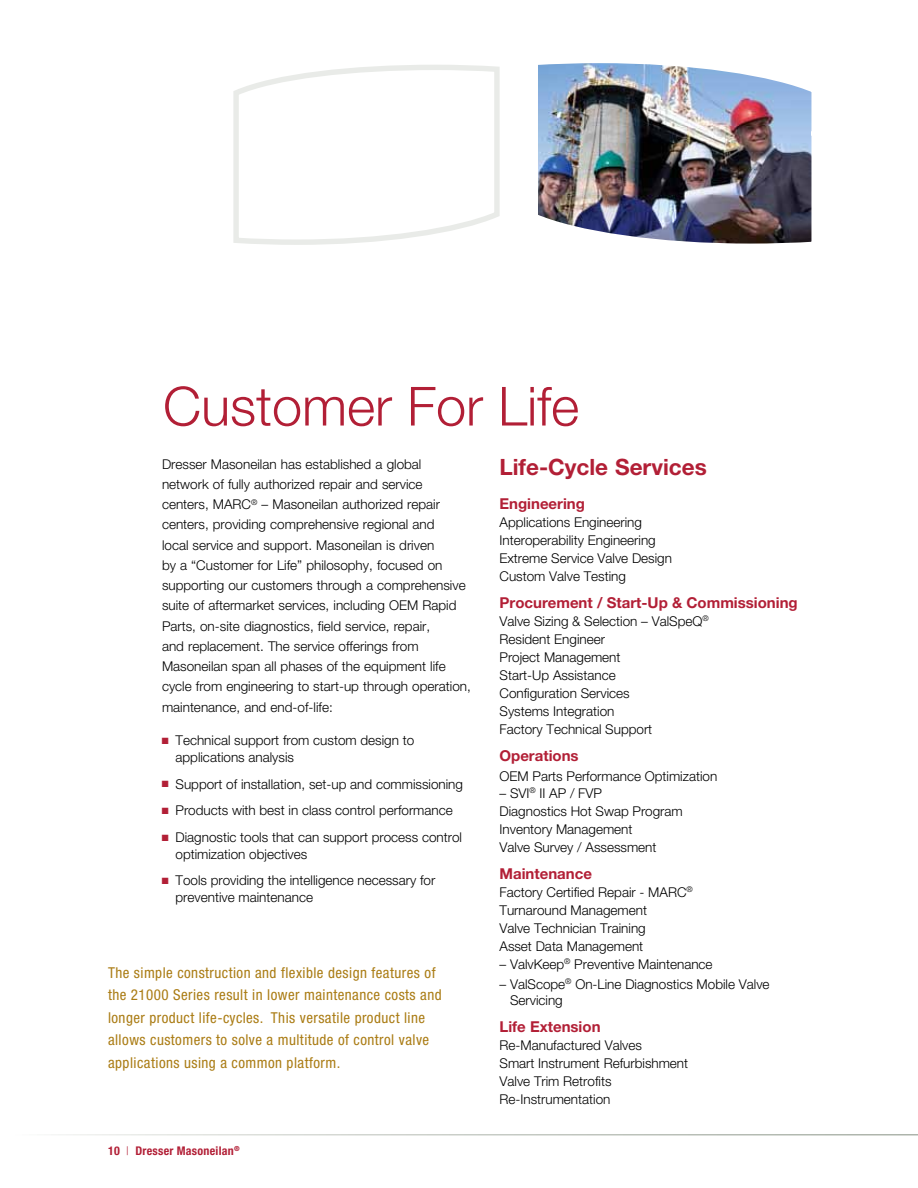
<style>
.page{position:relative;width:918px;height:1188px;background:#fff}
.page>*{position:absolute;margin:0;border:0;box-sizing:border-box;transform-origin:0 0}
.t1{font:300 54px "Helvetica Neue LT Std";color:#b21f36}
.t2{font:700 22.5px "Helvetica Neue LT Std";color:#b21f36}
.t3{font:condensed 15px/22.5px "Helvetica Neue LT Std";letter-spacing:.03em;color:#aa7c14}
.t4{font:700 15px "Helvetica Neue LT Std";color:#b21f36}
.t5{font:300 13.5px/18px "Helvetica Neue LT Std";color:#000}
.t6{font:700 condensed 12px "Helvetica Neue LT Std";letter-spacing:.02em;color:#b21f36}
.s1{color:#b21f36}
.s2{font-weight:300}
</style>
<div class="page">
<img style="left:538px;top:63px;width:274px;height:181px">
<svg style="left:233px;top:65px;width:267px;height:180px"></svg>
<h1 class="t1" style="left:163px;top:373px;width:418px">Customer For Life</h1>
<p class="t5" style="left:162px;top:453px;width:310px;line-height:20.2px">Dresser Masoneilan has established a global network of fully authorized repair and service centers, MARC<sup>®</sup> – Masoneilan authorized repair centers, providing comprehensive regional and<br>local service and support. Masoneilan is driven<br>by a “Customer for Life” philosophy, focused on supporting our customers through a comprehensive suite of aftermarket services, including OEM Rapid Parts, on-site diagnostics, field service, repair,<br>and replacement. The service offerings from Masoneilan span all phases of the equipment life cycle from engineering to start-up through operation, maintenance, and end-of-life:</p>
<p class="t5" style="left:176px;top:732px;width:240px;line-height:16.5px;text-indent:-14px"><span class="s1">■</span> Technical support from custom design to applications analysis</p>
<p class="t5" style="left:162px;top:775px;width:303px"><span class="s1">■</span> Support of installation, set-up and commissioning</p>
<p class="t5" style="left:162px;top:801px;width:292px"><span class="s1">■</span> Products with best in class control performance</p>
<p class="t5" style="left:176px;top:829px;width:288px;line-height:16.5px;text-indent:-14px"><span class="s1">■</span> Diagnostic tools that can support process control optimization objectives</p>
<p class="t5" style="left:176px;top:872px;width:261px;line-height:16.5px;text-indent:-14px"><span class="s1">■</span> Tools providing the intelligence necessary for preventive maintenance</p>
<p class="t3" style="left:108px;top:961px;width:335px">The simple construction and flexible design features of the 21000 Series result in lower maintenance costs and longer product life-cycles. This versatile product line allows customers to solve a multitude of control valve applications using a common platform.</p>
<p class="t6" style="left:108px;top:1143px;width:133px">10 <span class="s2">|</span> Dresser Masoneilan<sup>®</sup></p>
<h2 class="t2" style="left:500px;top:453px;width:209px">Life-Cycle Services</h2>
<p class="t4" style="left:500px;top:494px;width:87px">Engineering</p>
<p class="t5" style="left:500px;top:513px;width:174px">Applications Engineering<br>Interoperability Engineering<br>Extreme Service Valve Design<br>Custom Valve Testing</p>
<p class="t4" style="left:500px;top:593px;width:300px">Procurement / Start-Up &amp; Commissioning</p>
<p class="t5" style="left:500px;top:612px;width:211px">Valve Sizing &amp; Selection – ValSpeQ<sup>®<br></sup>Resident Engineer<br>Project Management<br>Start-Up Assistance<br>Configuration Services<br>Systems Integration<br>Factory Technical Support</p>
<p class="t4" style="left:500px;top:746px;width:81px">Operations</p>
<p class="t5" style="left:500px;top:767px;width:219px">OEM Parts Performance Optimization</p>
<p class="t5" style="left:500px;top:783px;width:185px">– SVI<sup>®</sup> II AP / FVP<br>Diagnostics Hot Swap Program<br>Inventory Management<br>Valve Survey / Assessment</p>
<p class="t4" style="left:500px;top:864px;width:94px">Maintenance</p>
<p class="t5" style="left:500px;top:882px;width:195px">Factory Certified Repair - MARC<sup>®<br></sup>Turnaround Management<br>Valve Technician Training<br>Asset Data Management</p>
<p class="t5" style="left:500px;top:954px;width:215px">– ValvKeep<sup>®</sup> Preventive Maintenance</p>
<p class="t5" style="left:510px;top:975px;width:261px;line-height:16.5px;text-indent:-11px">– ValScope<sup>®</sup> On-Line Diagnostics Mobile Valve<br>Servicing</p>
<p class="t4" style="left:500px;top:1018px;width:103px">Life Extension</p>
<p class="t5" style="left:500px;top:1036px;width:190px">Re-Manufactured Valves<br>Smart Instrument Refurbishment<br>Valve Trim Retrofits<br>Re-Instrumentation</p>
</div>
